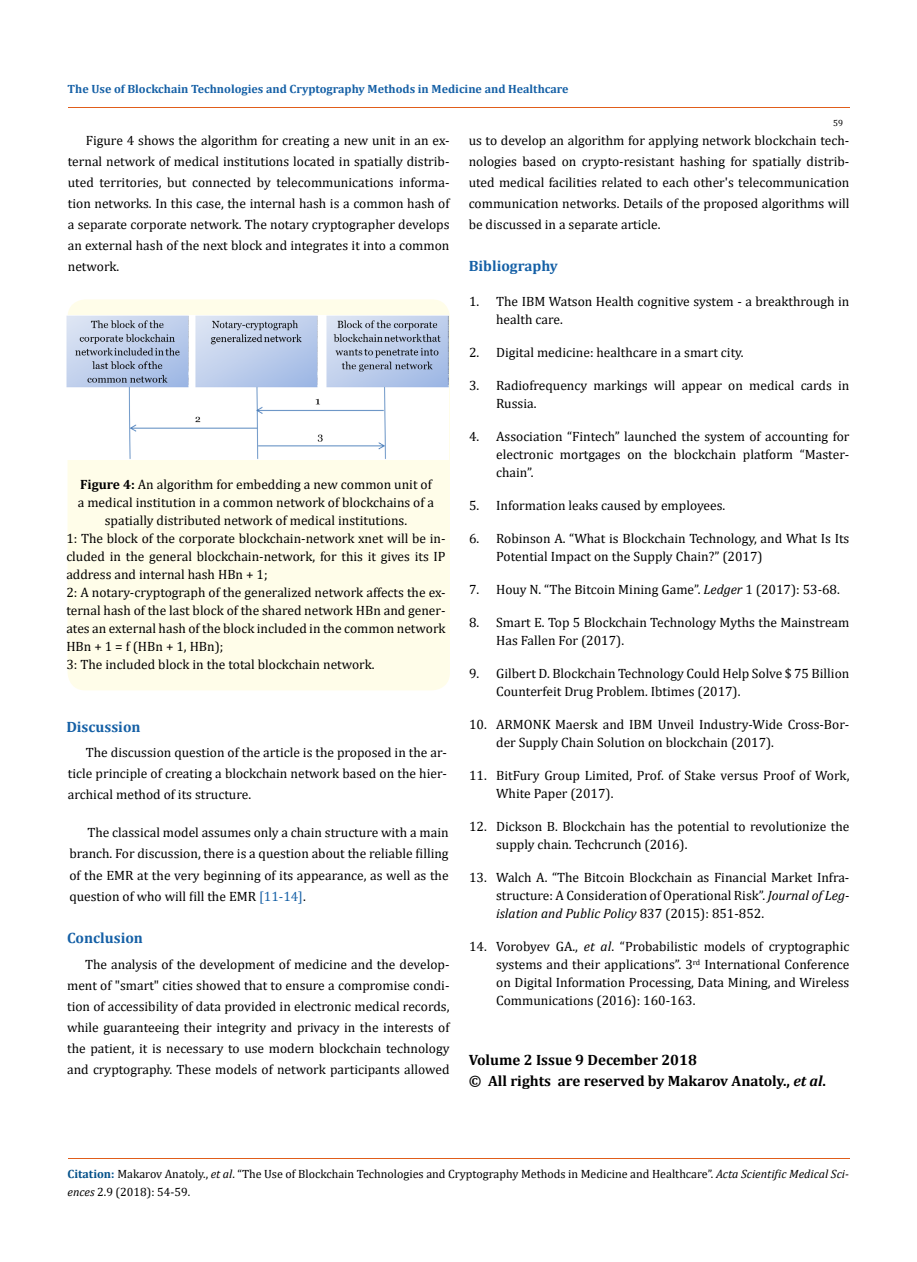
<style>
.page{position:relative;width:917px;height:1262px;background:#fff}
.page>*{position:absolute;margin:0;border:0;box-sizing:border-box;transform-origin:0 0}
.t1{font:700 15px/21px "Cambria";color:#000}
.t2{font:700 15px "Cambria";color:#1560a6}
.t3{font:13.5px/21px "Cambria";color:#000;text-align:justify}
.t4{font:12px/18px "Cambria";color:#000}
.t5{font:700 12px "Cambria";color:#1560a6}
.t6{font:9px "Cambria";color:#000}
.s1{font-weight:700}
.s2{color:#1560a6}
.s3{font-style:italic}
.s4{font-weight:700;color:#035089}
</style>
<div class="page">
<div style="left:68px;top:299px;width:382px;height:391px;background:#fffde9;border-radius:18px"></div>
<img style="left:66px;top:316px;width:382px;height:144px">
<hr style="left:68px;top:108px;width:781px;height:1px;background:#e05d1a">
<hr style="left:68px;top:1158px;width:781px;height:1px;background:#e05d1a">
<p class="t5" style="left:68px;top:81px;width:502px">The Use of Blockchain Technologies and Cryptography Methods in Medicine and Healthcare</p>
<p class="t6" style="left:833px;top:118px;width:11px">59</p>
<p class="t3" style="left:68px;top:130px;width:383px;text-indent:18px">Figure 4 shows the algorithm for creating a new unit in an ex&shy;ternal network of medical institutions located in spatially distrib&shy;uted territories, but connected by telecommunications informa&shy;tion networks. In this case, the internal hash is a common hash of a separate corporate network. The notary cryptographer develops an external hash of the next block and integrates it into a common network.</p>
<p class="t3" style="left:80px;top:474px;width:353px"><span class="s1">Figure 4:</span> An algorithm for embedding a new common unit of</p>
<p class="t3" style="left:78px;top:492px;width:358px">a medical institution in a common network of blockchains of a</p>
<p class="t3" style="left:105px;top:510px;width:304px">spatially distributed network of medical institutions.</p>
<p class="t3" style="left:66px;top:528px;width:381px">1: The block of the corporate blockchain-network xnet will be in-</p>
<p class="t3" style="left:66px;top:546px;width:381px">cluded in the general blockchain-network, for this it gives its IP</p>
<p class="t3" style="left:66px;top:564px;width:203px">address and internal hash HBn + 1;</p>
<p class="t3" style="left:66px;top:582px;width:381px">2: A notary-cryptograph of the generalized network affects the ex-</p>
<p class="t3" style="left:66px;top:600px;width:381px">ternal hash of the last block of the shared network HBn and gener-</p>
<p class="t3" style="left:66px;top:618px;width:381px">ates an external hash of the block included in the common network</p>
<p class="t3" style="left:66px;top:636px;width:159px">HBn + 1 = f (HBn + 1, HBn);</p>
<p class="t3" style="left:66px;top:654px;width:310px">3: The included block in the total blockchain network.</p>
<p class="t2" style="left:66px;top:716px;width:76px">Discussion</p>
<p class="t3" style="left:68px;top:742px;width:381px;text-indent:18px">The discussion question of the article is the proposed in the ar&shy;ticle principle of creating a blockchain network based on the hier&shy;archical method of its structure.</p>
<p class="t3" style="left:69px;top:822px;width:381px;text-indent:18px">The classical model assumes only a chain structure with a main branch. For discussion, there is a question about the reliable filling of the EMR at the very beginning of its appearance, as well as the question of who will fill the EMR <span class="s2">[11-14]</span>.</p>
<p class="t2" style="left:67px;top:927px;width:77px">Conclusion</p>
<p class="t3" style="left:67px;top:953px;width:384px;text-indent:18px">The analysis of the development of medicine and the develop&shy;ment of "smart" cities showed that to ensure a compromise condi&shy;tion of accessibility of data provided in electronic medical records, while guaranteeing their integrity and privacy in the interests of the patient, it is necessary to use modern blockchain technology and cryptography. These models of network participants allowed</p>
<p class="t3" style="left:468px;top:130px;width:382px">us to develop an algorithm for applying network blockchain tech&shy;nologies based on crypto-resistant hashing for spatially distrib&shy;uted medical facilities related to each other's telecommunication communication networks. Details of the proposed algorithms will be discussed in a separate article.</p>
<p class="t2" style="left:468px;top:256px;width:91px">Bibliography</p>
<p class="t3" style="left:496px;top:292px;width:355px;line-height:18px;text-indent:-27px">1. The IBM Watson Health cognitive system - a breakthrough in health care.</p>
<p class="t3" style="left:469px;top:342px;width:276px">2. Digital medicine: healthcare in a smart city.</p>
<p class="t3" style="left:496px;top:376px;width:355px;line-height:18px;text-indent:-27px">3. Radiofrequency markings will appear on medical cards in<br>Russia.</p>
<p class="t3" style="left:496px;top:427px;width:355px;line-height:18px;text-indent:-27px">4. Association “Fintech” launched the system of accounting for electronic mortgages on the blockchain platform “Master&shy;chain”.</p>
<p class="t3" style="left:469px;top:495px;width:258px">5. Information leaks caused by employees.</p>
<p class="t3" style="left:496px;top:529px;width:355px;line-height:18px;text-indent:-27px">6. Robinson A. “What is Blockchain Technology, and What Is Its<br>Potential Impact on the Supply Chain?” (2017)</p>
<p class="t3" style="left:469px;top:579px;width:372px">7. Houy N. “The Bitcoin Mining Game”. <span class="s3">Ledger</span> 1 (2017): 53-68.</p>
<p class="t3" style="left:496px;top:613px;width:355px;line-height:18px;text-indent:-27px">8. Smart E. Top 5 Blockchain Technology Myths the Mainstream<br>Has Fallen For (2017).</p>
<p class="t3" style="left:496px;top:664px;width:355px;line-height:18px;text-indent:-27px">9. Gilbert D. Blockchain Technology Could Help Solve $ 75 Billion<br>Counterfeit Drug Problem. Ibtimes (2017).</p>
<p class="t3" style="left:496px;top:715px;width:355px;line-height:18px;text-indent:-27px">10. ARMONK Maersk and IBM Unveil Industry-Wide Cross-Bor&shy;der Supply Chain Solution on blockchain (2017).</p>
<p class="t3" style="left:496px;top:766px;width:355px;line-height:18px;text-indent:-27px">11. BitFury Group Limited, Prof. of Stake versus Proof of Work,<br>White Paper (2017).</p>
<p class="t3" style="left:496px;top:817px;width:355px;line-height:18px;text-indent:-27px">12. Dickson B. Blockchain has the potential to revolutionize the supply chain. Techcrunch (2016).</p>
<p class="t3" style="left:496px;top:868px;width:355px;line-height:18px;text-indent:-27px">13. Walch A. “The Bitcoin Blockchain as Financial Market Infra&shy;structure: A Consideration of Operational Risk”. <span class="s3">Journal of Leg&shy;islation and Public Policy</span> 837 (2015): 851-852.</p>
<p class="t3" style="left:496px;top:937px;width:355px;line-height:18px;text-indent:-27px">14. Vorobyev GA., <span class="s3">et al</span>. “Probabilistic models of cryptographic systems and their applications”. 3<sup>rd</sup> International Conference on Digital Information Processing, Data Mining, and Wireless Communications (2016): 160-163.</p>
<p class="t1" style="left:468px;top:1049px;width:359px">Volume 2 Issue 9 December 2018<br>© All rights are reserved by Makarov Anatoly., <span class="s3">et al</span>.</p>
<p class="t4" style="left:68px;top:1164px;width:783px"><span class="s4">Citation:</span> Makarov Anatoly., <span class="s3">et al</span>. “The Use of Blockchain Technologies and Cryptography Methods in Medicine and Healthcare”. <span class="s3">Acta Scientific Medical Sci&shy;ences</span> 2.9 (2018): 54-59.</p>
</div>
